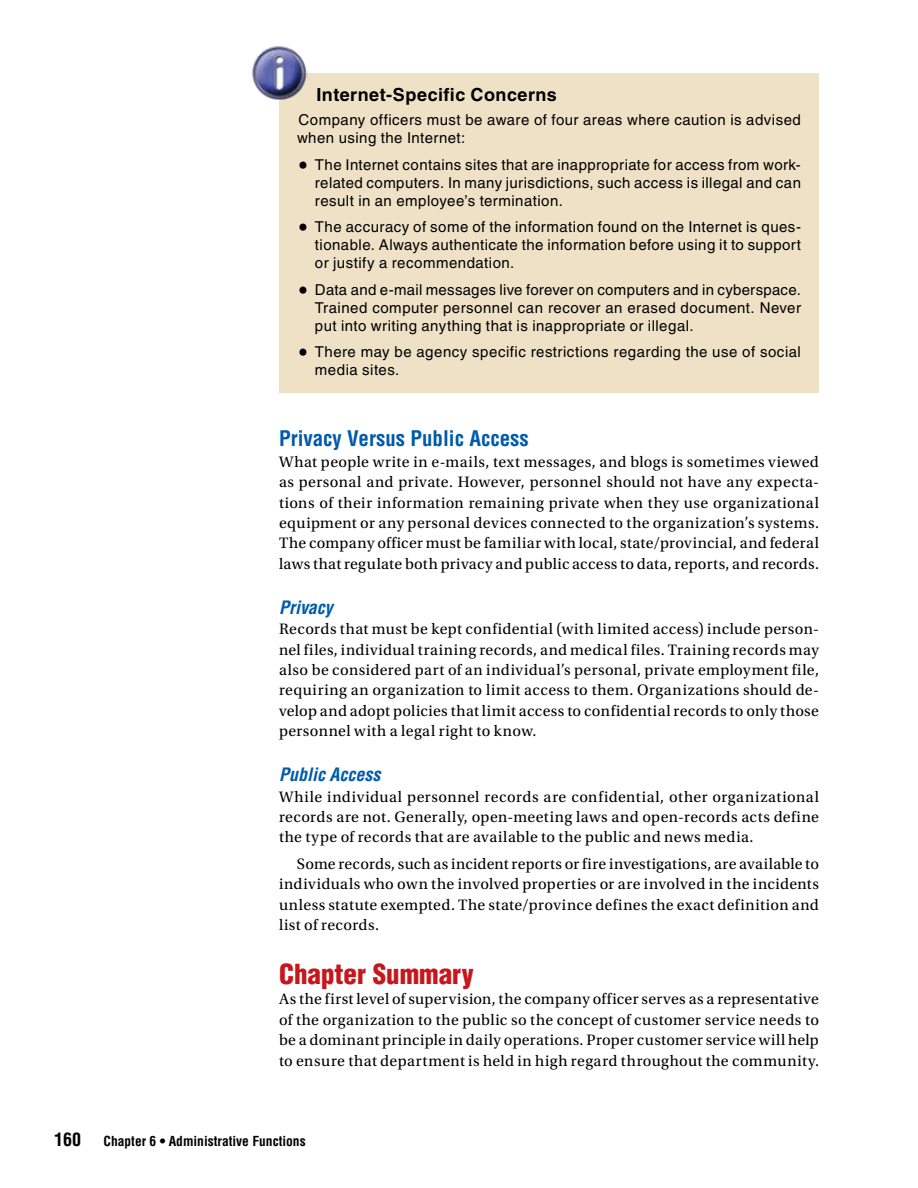
<style>
.page{position:relative;width:918px;height:1188px;background:#fff}
.page>*{position:absolute;margin:0;border:0;box-sizing:border-box;transform-origin:0 0}
.t1{font:900 condensed 27px "Helvetica LT Std";color:#c8161d}
.t2{font:700 condensed 21px "Helvetica LT Std";color:#005baa}
.t3{font:700 18px "Helvetica LT Std";letter-spacing:.025em;color:#000}
.t4{font:italic 700 condensed 18px "Helvetica LT Std";color:#005baa}
.t5{font:700 condensed 18px "Helvetica LT Std";color:#000}
.t6{font:15.9px/20.4px "Utopia Std";letter-spacing:.025em;color:#000;text-align:justify}
.t7{font:15px/18px "Helvetica LT Std";letter-spacing:.03em;color:#000;text-align:justify}
.t8{font:700 condensed 13.5px "Helvetica LT Std";color:#000}
.s1{font-family:"Utopia Std";font-weight:600;font-size:21px}
</style>
<div class="page">
<div style="left:279px;top:73px;width:540px;height:319px;background:#eee1c6"></div>
<img style="left:252px;top:46px;width:55px;height:54px">
<p class="t3" style="left:316px;top:84px;width:242px">Internet-Specific Concerns</p>
<p class="t7" style="left:297px;top:111px;width:505px">Company officers must be aware of four areas where caution is advised when using the Internet:</p>
<p class="t7" style="left:315px;top:156px;width:488px;text-indent:-16px"><span class="s1">•</span> The Internet contains sites that are inappropriate for access from work&shy;related computers. In many jurisdictions, such access is illegal and can result in an employee’s termination.</p>
<p class="t7" style="left:315px;top:218px;width:488px;text-indent:-16px"><span class="s1">•</span> The accuracy of some of the information found on the Internet is ques&shy;tionable. Always authenticate the information before using it to support or justify a recommendation.</p>
<p class="t7" style="left:315px;top:280px;width:488px;text-indent:-16px"><span class="s1">•</span> Data and e-mail messages live forever on computers and in cyberspace.<br>Trained computer personnel can recover an erased document. Never put into writing anything that is inappropriate or illegal.</p>
<p class="t7" style="left:315px;top:343px;width:487px;text-indent:-16px"><span class="s1">•</span> There may be agency specific restrictions regarding the use of social media sites.</p>
<h2 class="t2" style="left:279px;top:426px;width:251px">Privacy Versus Public Access</h2>
<p class="t6" style="left:279px;top:452px;width:542px">What people write in e-mails, text messages, and blogs is sometimes viewed as personal and private. However, personnel should not have any expecta&shy;tions of their information remaining private when they use organizational equipment or any personal devices connected to the organization’s systems.<br>The company officer must be familiar with local, state/provincial, and federal laws that regulate both privacy and public access to data, reports, and records.</p>
<p class="t4" style="left:279px;top:596px;width:55px">Privacy</p>
<p class="t6" style="left:279px;top:619px;width:542px">Records that must be kept confidential (with limited access) include person&shy;nel files, individual training records, and medical files. Training records may also be considered part of an individual’s personal, private employment file, requiring an organization to limit access to them. Organizations should de&shy;velop and adopt policies that limit access to confidential records to only those personnel with a legal right to know.</p>
<p class="t4" style="left:279px;top:763px;width:103px">Public Access</p>
<p class="t6" style="left:279px;top:787px;width:542px">While individual personnel records are confidential, other organizational records are not. Generally, open-meeting laws and open-records acts define the type of records that are available to the public and news media.</p>
<p class="t6" style="left:279px;top:854px;width:542px;text-indent:18px">Some records, such as incident reports or fire investigations, are available to individuals who own the involved properties or are involved in the incidents unless statute exempted. The state/province defines the exact definition and list of records.</p>
<h1 class="t1" style="left:279px;top:957px;width:196px">Chapter Summary</h1>
<p class="t6" style="left:279px;top:989px;width:542px">As the first level of supervision, the company officer serves as a representative of the organization to the public so the concept of customer service needs to be a dominant principle in daily operations. Proper customer service will help to ensure that department is held in high regard throughout the community.</p>
<p class="t5" style="left:54px;top:1128px;width:28px">160</p>
<p class="t8" style="left:104px;top:1132px;width:204px">Chapter 6 • Administrative Functions</p>
</div>
